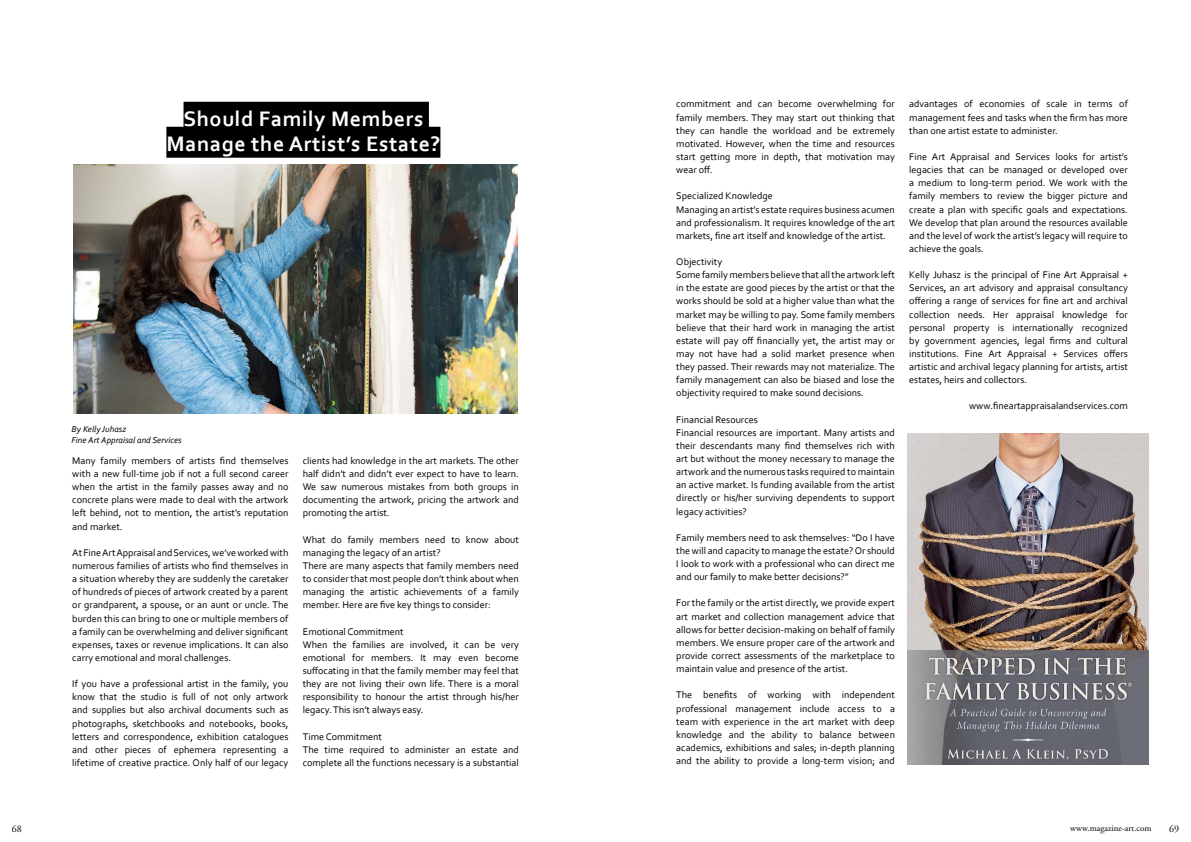
<style>
.page{position:relative;width:1191px;height:842px;background:#fff}
.page>*{position:absolute;margin:0;border:0;box-sizing:border-box;transform-origin:0 0}
.t1{font:700 22px/25px "Corbel";letter-spacing:.025em;color:#fff;text-align:center}
.t2{font:10.1px/13.1px "Corbel";color:#000;text-align:justify}
.t3{font:10px "Adobe Garamond Pro";color:#000}
.t4{font:italic 9px/10.8px "Corbel";color:#000}
.t5{font:9px "Adobe Garamond Pro";color:#000}
</style>
<div class="page">
<div style="left:183px;top:102px;width:246px;height:31px;background:#000"></div>
<div style="left:166px;top:127px;width:274px;height:31px;background:#000"></div>
<img style="left:74px;top:164px;width:444px;height:250px">
<img style="left:907px;top:434px;width:242px;height:330px">
<h1 class="t1" style="left:166px;top:105px;width:275px">Should Family Members<br>Manage the Artist’s Estate?</h1>
<p class="t4" style="left:72px;top:423px;width:112px">By Kelly Juhasz<br>Fine Art Appraisal and Services</p>
<p class="t2" style="left:72px;top:454px;width:218px">Many family members of artists find themselves with a new full-time job if not a full second career when the artist in the family passes away and no concrete plans were made to deal with the artwork left behind, not to mention, the artist’s reputation and market.</p>
<p class="t2" style="left:72px;top:546px;width:218px">At Fine Art Appraisal and Services, we’ve worked with numerous families of artists who find themselves in a situation whereby they are suddenly the caretaker of hundreds of pieces of artwork created by a parent or grandparent, a spouse, or an aunt or uncle. The burden this can bring to one or multiple members of a family can be overwhelming and deliver significant expenses, taxes or revenue implications. It can also carry emotional and moral challenges.</p>
<p class="t2" style="left:72px;top:677px;width:218px">If you have a professional artist in the family, you know that the studio is full of not only artwork and supplies but also archival documents such as photographs, sketchbooks and notebooks, books, letters and correspondence, exhibition catalogues and other pieces of ephemera representing a lifetime of creative practice. Only half of our legacy</p>
<p class="t2" style="left:303px;top:454px;width:218px">clients had knowledge in the art markets. The other half didn’t and didn’t ever expect to have to learn.<br>We saw numerous mistakes from both groups in documenting the artwork, pricing the artwork and promoting the artist.</p>
<p class="t2" style="left:303px;top:533px;width:218px;text-align:left">What do family members need to know about managing the legacy of an artist?<br>There are many aspects that family members need to consider that most people don’t think about when managing the artistic achievements of a family member. Here are five key things to consider:</p>
<p class="t2" style="left:303px;top:624px;width:218px;text-align:left">Emotional Commitment<br>When the families are involved, it can be very emotional for members. It may even become suffocating in that the family member may feel that they are not living their own life. There is a moral responsibility to honour the artist through his/her legacy. This isn’t always easy.</p>
<p class="t2" style="left:303px;top:729px;width:218px;text-align:left">Time Commitment<br>The time required to administer an estate and complete all the functions necessary is a substantial</p>
<p class="t2" style="left:676px;top:97px;width:220px">commitment and can become overwhelming for family members. They may start out thinking that they can handle the workload and be extremely motivated. However, when the time and resources start getting more in depth, that motivation may wear off.</p>
<p class="t2" style="left:676px;top:189px;width:220px;text-align:left">Specialized Knowledge<br>Managing an artist’s estate requires business acumen and professionalism. It requires knowledge of the art markets, fine art itself and knowledge of the artist.</p>
<p class="t2" style="left:676px;top:255px;width:220px;text-align:left">Objectivity<br>Some family members believe that all the artwork left in the estate are good pieces by the artist or that the works should be sold at a higher value than what the market may be willing to pay. Some family members believe that their hard work in managing the artist estate will pay off financially yet, the artist may or may not have had a solid market presence when they passed. Their rewards may not materialize. The family management can also be biased and lose the objectivity required to make sound decisions.</p>
<p class="t2" style="left:676px;top:412px;width:220px;text-align:left">Financial Resources<br>Financial resources are important. Many artists and their descendants many find themselves rich with art but without the money necessary to manage the artwork and the numerous tasks required to maintain an active market. Is funding available from the artist directly or his/her surviving dependents to support legacy activities?</p>
<p class="t2" style="left:676px;top:531px;width:220px">Family members need to ask themselves: “Do I have the will and capacity to manage the estate? Or should I look to work with a professional who can direct me and our family to make better decisions?”</p>
<p class="t2" style="left:676px;top:596px;width:220px">For the family or the artist directly, we provide expert art market and collection management advice that allows for better decision-making on behalf of family members. We ensure proper care of the artwork and provide correct assessments of the marketplace to maintain value and presence of the artist.</p>
<p class="t2" style="left:676px;top:688px;width:220px">The benefits of working with independent professional management include access to a team with experience in the art market with deep knowledge and the ability to balance between academics, exhibitions and sales; in-depth planning and the ability to provide a long-term vision; and</p>
<p class="t2" style="left:909px;top:97px;width:220px">advantages of economies of scale in terms of management fees and tasks when the firm has more than one artist estate to administer.</p>
<p class="t2" style="left:909px;top:150px;width:220px">Fine Art Appraisal and Services looks for artist’s legacies that can be managed or developed over a medium to long-term period. We work with the family members to review the bigger picture and create a plan with specific goals and expectations.<br>We develop that plan around the resources available and the level of work the artist’s legacy will require to achieve the goals.</p>
<p class="t2" style="left:909px;top:268px;width:220px">Kelly Juhasz is the principal of Fine Art Appraisal + Services, an art advisory and appraisal consultancy offering a range of services for fine art and archival collection needs. Her appraisal knowledge for personal property is internationally recognized by government agencies, legal firms and cultural institutions. Fine Art Appraisal + Services offers artistic and archival legacy planning for artists, artist estates, heirs and collectors.</p>
<p class="t2" style="left:969px;top:399px;width:160px">www.fineartappraisalandservices.com</p>
<p class="t3" style="left:12px;top:822px;width:11px">68</p>
<p class="t5" style="left:1070px;top:823px;width:83px">www.magazine-art.com</p>
<p class="t3" style="left:1169px;top:822px;width:11px">69</p>
</div>
